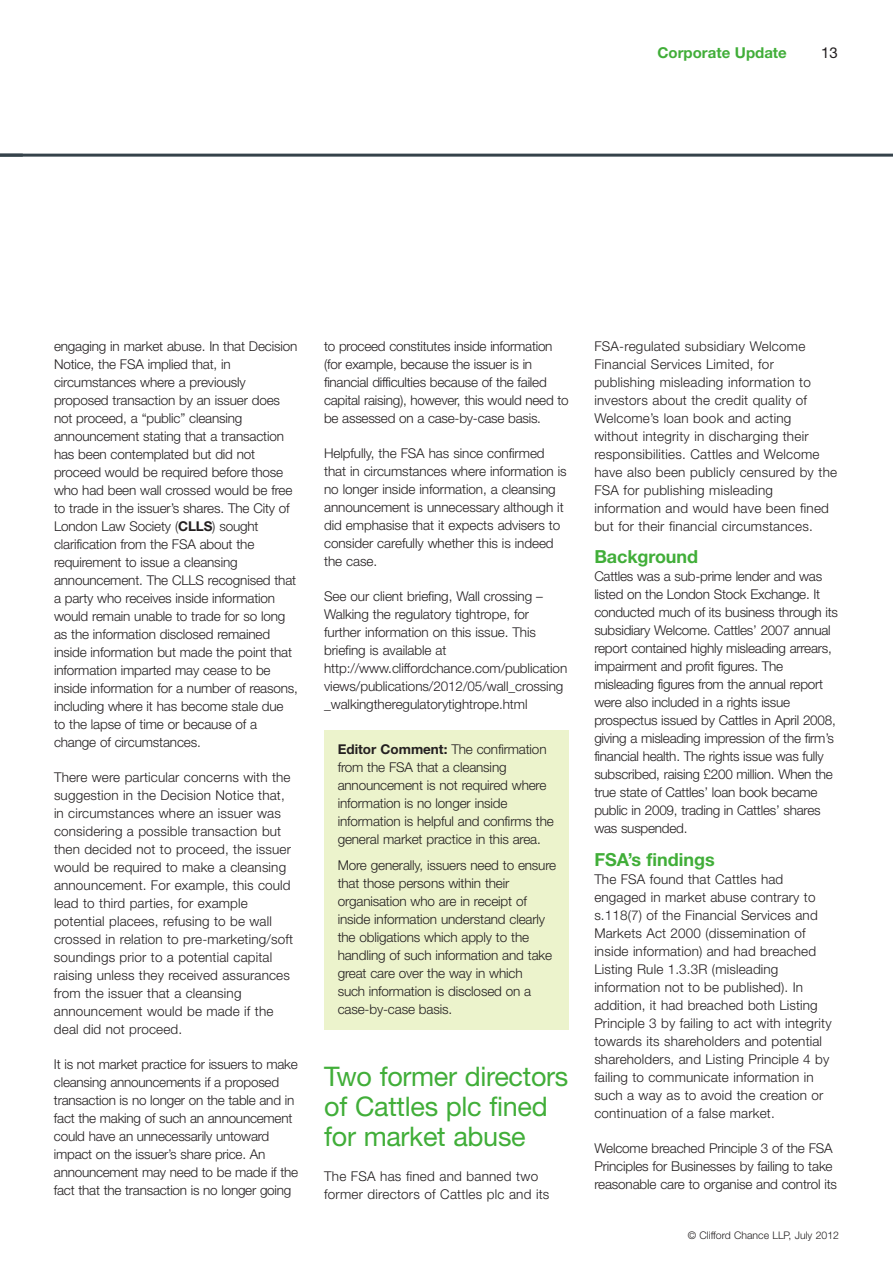
<style>
.page{position:relative;width:893px;height:1263px;background:#fff}
.page>*{position:absolute;margin:0;border:0;box-sizing:border-box;transform-origin:0 0}
.t1{font:27px/30px "Helvetica Neue LT";letter-spacing:-.01em;color:#41ae39}
.t2{font:700 18px "Helvetica Neue LT";letter-spacing:-.005em;color:#41ae39}
.t3{font:700 15px "Helvetica Neue LT";color:#41ae39}
.t4{font:15px "Helvetica Neue LT";color:#231f20}
.t5{font:300 13.5px/18px "Helvetica Neue LT";letter-spacing:-.01em;color:#231f20}
.t6{font:300 13.5px/18px "Helvetica Neue LT";letter-spacing:.01em;color:#231f20}
.t7{font:300 13.5px/18px "Helvetica Neue LT";letter-spacing:.015em;color:#231f20}
.t8{font:300 10.5px "Helvetica Neue LT";color:#231f20}
.s1{font-weight:700}
</style>
<div class="page">
<hr style="left:0;top:154px;width:893px;height:3px;background:#35424a">
<div style="left:324px;top:731px;width:245px;height:299px;background:#ecf3cc"></div>
<p class="t3" style="left:657px;top:47px;width:131px">Corporate Update</p>
<p class="t4" style="left:821px;top:47px;width:18px">13</p>
<p class="t5" style="left:54px;top:338px;width:245px">engaging in market abuse. In that Decision Notice, the FSA implied that, in circumstances where a previously proposed transaction by an issuer does not proceed, a “public” cleansing announcement stating that a transaction has been contemplated but did not proceed would be required before those who had been wall crossed would be free to trade in the issuer’s shares. The City of London Law Society (<span class="s1">CLLS</span>) sought clarification from the FSA about the requirement to issue a cleansing announcement. The CLLS recognised that a party who receives inside information would remain unable to trade for so long as the information disclosed remained inside information but made the point that information imparted may cease to be inside information for a number of reasons, including where it has become stale due to the lapse of time or because of a change of circumstances.</p>
<p class="t6" style="left:54px;top:769px;width:240px">There were particular concerns with the suggestion in the Decision Notice that, in circumstances where an issuer was considering a possible transaction but then decided not to proceed, the issuer would be required to make a cleansing announcement. For example, this could lead to third parties, for example potential placees, refusing to be wall crossed in relation to pre-marketing/soft soundings prior to a potential capital raising unless they received assurances from the issuer that a cleansing announcement would be made if the deal did not proceed.</p>
<p class="t5" style="left:54px;top:1056px;width:246px">It is not market practice for issuers to make cleansing announcements if a proposed transaction is no longer on the table and in fact the making of such an announcement could have an unnecessarily untoward impact on the issuer’s share price. An announcement may need to be made if the fact that the transaction is no longer going</p>
<p class="t5" style="left:324px;top:338px;width:246px">to proceed constitutes inside information (for example, because the issuer is in financial difficulties because of the failed capital raising), however, this would need to be assessed on a case-by-case basis.</p>
<p class="t5" style="left:324px;top:445px;width:244px">Helpfully, the FSA has since confirmed that in circumstances where information is no longer inside information, a cleansing announcement is unnecessary although it did emphasise that it expects advisers to consider carefully whether this is indeed the case.</p>
<p class="t5" style="left:324px;top:588px;width:245px">See our client briefing, Wall crossing – Walking the regulatory tightrope, for further information on this issue. This briefing is available at http://www.cliffordchance.com/publication views/publications/2012/05/wall_crossing _walkingtheregulatorytightrope.html</p>
<p class="t5" style="left:338px;top:741px;width:218px"><span class="s1">Editor Comment:</span> The confirmation from the FSA that a cleansing announcement is not required where information is no longer inside information is helpful and confirms the general market practice in this area.</p>
<p class="t5" style="left:338px;top:858px;width:220px">More generally, issuers need to ensure that those persons within their organisation who are in receipt of inside information understand clearly the obligations which apply to the handling of such information and take great care over the way in which<br>such information is disclosed on a case-by-case basis.</p>
<h1 class="t1" style="left:324px;top:1064px;width:246px">Two former directors of Cattles plc fined for market abuse</h1>
<p class="t7" style="left:324px;top:1168px;width:227px">The FSA has fined and banned two former directors of Cattles plc and its</p>
<p class="t7" style="left:594px;top:338px;width:244px">FSA-regulated subsidiary Welcome Financial Services Limited, for publishing misleading information to investors about the credit quality of Welcome’s loan book and acting without integrity in discharging their responsibilities. Cattles and Welcome have also been publicly censured by the FSA for publishing misleading information and would have been fined but for their financial circumstances.</p>
<h2 class="t2" style="left:594px;top:551px;width:105px">Background</h2>
<p class="t5" style="left:594px;top:569px;width:245px">Cattles was a sub-prime lender and was listed on the London Stock Exchange. It conducted much of its business through its subsidiary Welcome. Cattles’ 2007 annual report contained highly misleading arrears, impairment and profit figures. The misleading figures from the annual report were also included in a rights issue prospectus issued by Cattles in April 2008, giving a misleading impression of the firm’s financial health. The rights issue was fully subscribed, raising £200 million. When the true state of Cattles’ loan book became public in 2009, trading in Cattles’ shares was suspended.</p>
<h2 class="t2" style="left:594px;top:853px;width:122px">FSA’s findings</h2>
<p class="t6" style="left:594px;top:871px;width:239px">The FSA found that Cattles had engaged in market abuse contrary to s.118(7) of the Financial Services and Markets Act 2000 (dissemination of inside information) and had breached Listing Rule 1.3.3R (misleading information not to be published). In addition, it had breached both Listing Principle 3 by failing to act with integrity towards its shareholders and potential shareholders, and Listing Principle 4 by failing to communicate information in such a way as to avoid the creation or continuation of a false market.</p>
<p class="t5" style="left:594px;top:1140px;width:244px">Welcome breached Principle 3 of the FSA<br>Principles for Businesses by failing to take reasonable care to organise and control its</p>
<p class="t8" style="left:688px;top:1231px;width:153px">© Clifford Chance LLP, July 2012</p>
</div>
